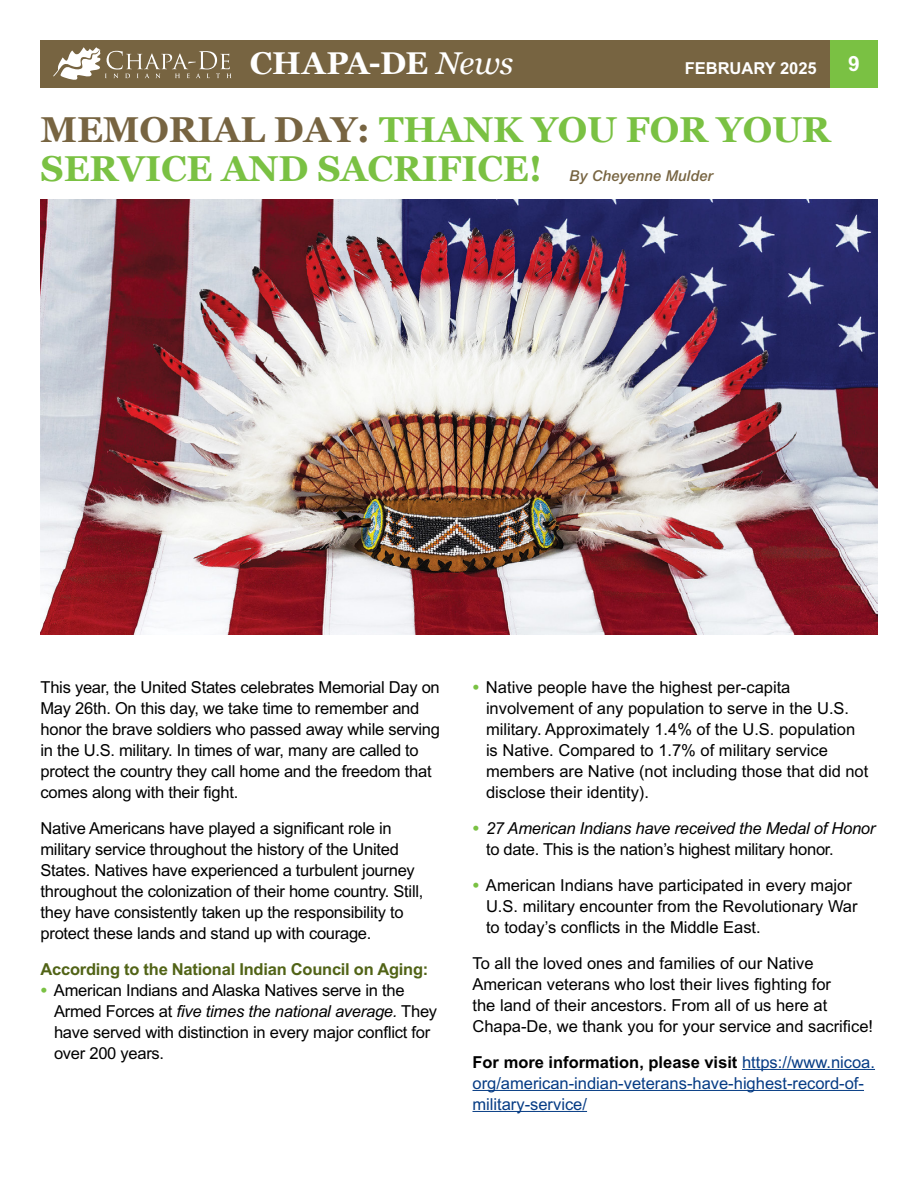
<style>
.page{position:relative;width:918px;height:1188px;background:#fff}
.page>*{position:absolute;margin:0;border:0;box-sizing:border-box;transform-origin:0 0}
.Headline{font:700 36px/39px "Georgia";letter-spacing:-.005em;color:#7ac143}
.t1{font:700 31.5px "Georgia";letter-spacing:-.01em;color:#fff}
.t2{font:700 21px "Arial MT Std";color:#fff}
.Body_Copy{font:16.5px/21px "Arial MT Std";letter-spacing:-.015em;color:#000}
.Bullet_Copy_Last{font:16.5px/21px "Arial MT Std";color:#000}
.Body_Copy-2{font:16.5px/21px "Arial MT Std";color:#053b84}
.Subhead_2{font:700 16.5px "Arial MT Std";letter-spacing:-.015em;color:#516316}
.t3{font:700 16.5px "Arial MT Std";color:#fff}
.Headline-2{font:italic 500 15px "Arial MT Std";color:#776441}
.s1{font-weight:400;font-style:italic}
.s2{color:#776441}
.s3{font-weight:800;color:#7ac143}
.s4{font-style:italic}
.s5{font-weight:700;color:#000}
</style>
<div class="page">
<div style="left:40px;top:40px;width:838px;height:48px;background:#776441"></div>
<div style="left:830px;top:40px;width:48px;height:48px;background:#7ac143"></div>
<svg style="left:53px;top:47px;width:178px;height:33px"></svg>
<hr style="left:742px;top:1069px;width:133px;height:1px;background:#053b84">
<hr style="left:472px;top:1090px;width:392px;height:1px;background:#053b84">
<hr style="left:472px;top:1111px;width:115px;height:1px;background:#053b84">
<img style="left:40px;top:200px;width:837px;height:434px">
<h2 class="t1" style="left:250px;top:40px;width:265px">CHAPA-DE <span class="s1">News</span></h2>
<p class="t3" style="left:685px;top:59px;width:134px">FEBRUARY 2025</p>
<p class="t2" style="left:848px;top:51px;width:13px">9</p>
<p class="Headline" style="left:40px;top:108px;width:792px"><span class="s2">MEMORIAL DAY:</span> THANK YOU FOR YOUR<br>SERVICE AND SACRIFICE!</p>
<p class="Headline-2" style="left:569px;top:167px;width:145px">By Cheyenne Mulder</p>
<p class="Body_Copy" style="left:40px;top:676px;width:401px">This year, the United States celebrates Memorial Day on May 26th. On this day, we take time to remember and honor the brave soldiers who passed away while serving in the U.S. military. In times of war, many are called to protect the country they call home and the freedom that comes along with their fight.</p>
<p class="Body_Copy" style="left:40px;top:817px;width:384px">Native Americans have played a significant role in military service throughout the history of the United States. Natives have experienced a turbulent journey throughout the colonization of their home country. Still, they have consistently taken up the responsibility to protect these lands and stand up with courage.</p>
<p class="Subhead_2" style="left:40px;top:959px;width:389px">According to the National Indian Council on Aging:</p>
<p class="Bullet_Copy_Last" style="left:54px;top:979px;width:385px;text-indent:-14px"><span class="s3">•</span> American Indians and Alaska Natives serve in the Armed Forces at <span class="s4">five times the national average.</span> They have served with distinction in every major conflict for over 200 years.</p>
<p class="Bullet_Copy_Last" style="left:486px;top:676px;width:384px;text-indent:-14px"><span class="s3">•</span> Native people have the highest per-capita involvement of any population to serve in the U.S. military. Approximately 1.4% of the U.S. population is Native. Compared to 1.7% of military service members are Native (not including those that did not disclose their identity).</p>
<p class="Bullet_Copy_Last" style="left:486px;top:817px;width:391px;text-indent:-14px"><span class="s3">•</span> <span class="s4">27 American Indians have received the Medal of Honor </span>to date. This is the nation’s highest military honor.</p>
<p class="Bullet_Copy_Last" style="left:486px;top:874px;width:373px;text-indent:-14px"><span class="s3">•</span> American Indians have participated in every major<br>U.S. military encounter from the Revolutionary War to today’s conflicts in the Middle East.</p>
<p class="Body_Copy" style="left:473px;top:952px;width:402px">To all the loved ones and families of our Native American veterans who lost their lives fighting for<br>the land of their ancestors. From all of us here at Chapa-De, we thank you for your service and sacrifice!</p>
<p class="Body_Copy-2" style="left:473px;top:1051px;width:404px"><span class="s5">For more information, please visit</span> https://www.nicoa. org/american-indian-veterans-have-highest-record-of&shy;military-service/</p>
</div>
